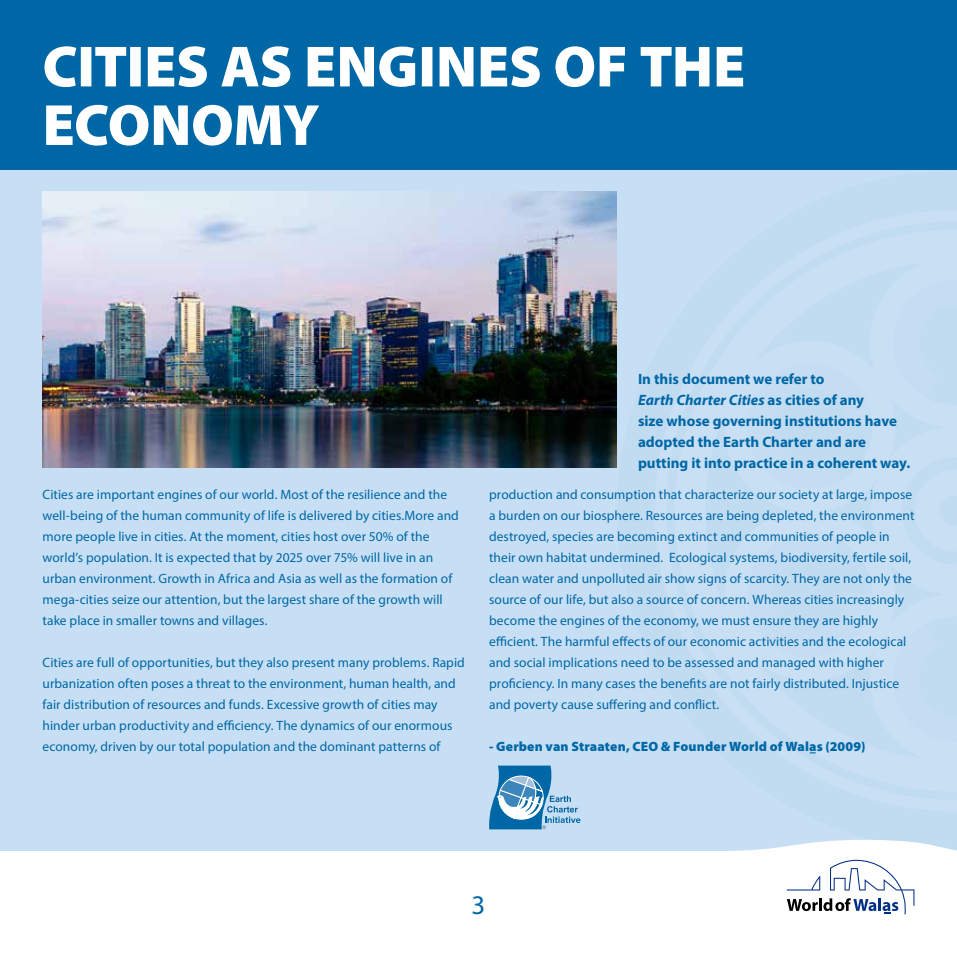
<style>
.page{position:relative;width:957px;height:957px;background:#fff}
.page>*{position:absolute;margin:0;border:0;box-sizing:border-box;transform-origin:0 0}
.t1{font:58.5px/58.5px "Myriad Black Walas";letter-spacing:-.005em;color:#fff}
.t2{font:27px "Myriad Regular Walas";color:#0067a6}
.t3{font:700 15px/21px "Myriad Pro";color:#0067a6}
.t4{font:13.5px/21px "Myriad Pro";letter-spacing:.005em;color:#0067a6}
.t5{font:13.5px "Myriad Black Walas";letter-spacing:.01em;color:#0067a6}
.s1{font-style:italic}
</style>
<div class="page">
<div style="left:0;top:0;width:957px;height:850px;background:#c7dff4"></div>
<div style="left:0;top:0;width:957px;height:170px;background:#0067a6"></div>
<img style="left:43px;top:191px;width:574px;height:277px">
<svg style="left:489px;top:765px;width:91px;height:64px"></svg>
<svg style="left:635px;top:840px;width:322px;height:75px"></svg>
<h1 class="t1" style="left:43px;top:37px;width:704px">CITIES AS ENGINES OF THE<br>ECONOMY</h1>
<p class="t4" style="left:43px;top:484px;width:418px">Cities are important engines of our world. Most of the resilience and the well-being of the human community of life is delivered by cities.More and more people live in cities. At the moment, cities host over 50% of the world’s population. It is expected that by 2025 over 75% will live in an urban environment. Growth in Africa and Asia as well as the formation of mega-cities seize our attention, but the largest share of the growth will take place in smaller towns and villages.</p>
<p class="t4" style="left:43px;top:652px;width:424px">Cities are full of opportunities, but they also present many problems. Rapid urbanization often poses a threat to the environment, human health, and fair distribution of resources and funds. Excessive growth of cities may hinder urban productivity and efficiency. The dynamics of our enormous economy, driven by our total population and the dominant patterns of</p>
<p class="t3" style="left:638px;top:368px;width:274px">In this document we refer to<br><span class="s1">Earth Charter Cities</span> as cities of any<br>size whose governing institutions have adopted the Earth Charter and are putting it into practice in a coherent way.</p>
<p class="t4" style="left:489px;top:484px;width:427px">production and consumption that characterize our society at large, impose a burden on our biosphere. Resources are being depleted, the environment destroyed, species are becoming extinct and communities of people in their own habitat undermined. Ecological systems, biodiversity, fertile soil, clean water and unpolluted air show signs of scarcity. They are not only the source of our life, but also a source of concern. Whereas cities increasingly become the engines of the economy, we must ensure they are highly efficient. The harmful effects of our economic activities and the ecological and social implications need to be assessed and managed with higher proficiency. In many cases the benefits are not fairly distributed. Injustice and poverty cause suffering and conflict.</p>
<p class="t5" style="left:489px;top:739px;width:378px">- Gerben van Straaten, CEO &amp; Founder World of Waläs (2009)</p>
<h2 class="t2" style="left:471px;top:883px;width:15px">3</h2>
</div>
